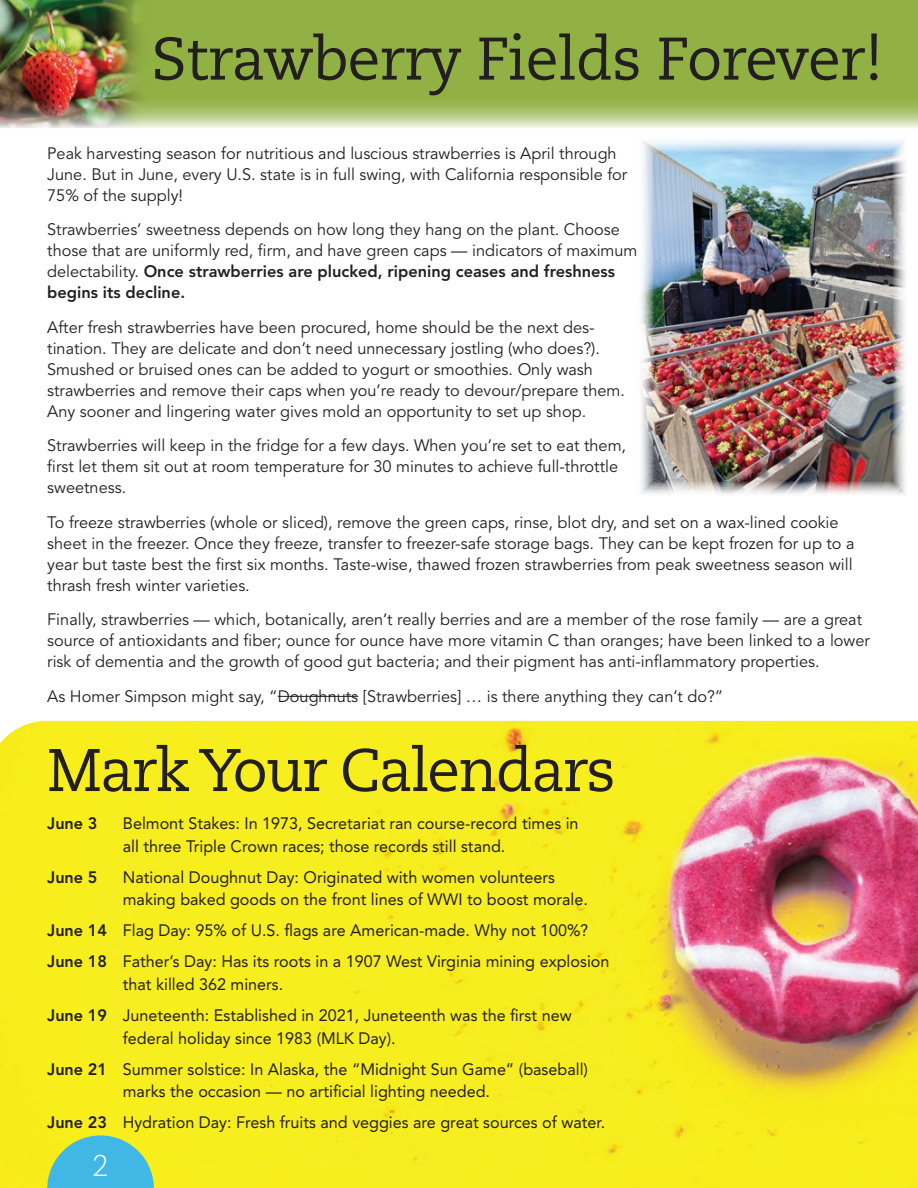
<style>
.page{position:relative;width:918px;height:1188px;background:#fff}
.page>*{position:absolute;margin:0;border:0;box-sizing:border-box;transform-origin:0 0}
.t1{font:60px "Caecilia LT Std";letter-spacing:-.01em;color:#231f20}
.t2{font:60px "Caecilia LT Std";letter-spacing:-.03em;color:#231f20}
.t3{font:300 30px "Caecilia LT Std";color:#fff}
.t4{font:16.5px/21px "Avenir LT Std";color:#231f20}
.t5{font:16.5px/31.2px "Avenir LT Std";color:#231f20}
.t6{font:800 16.5px "Avenir LT Std";color:#231f20}
.s1{font-weight:800}
</style>
<div class="page">
<img style="left:0;top:721px;width:918px;height:467px">
<div style="left:0;top:0;width:918px;height:146px;background:#91b144"></div>
<img style="left:0;top:0;width:140px;height:94px">
<svg style="left:0;top:94px;width:918px;height:52px"></svg>
<hr style="left:278px;top:696px;width:80px;height:1px;background:#231f20">
<svg style="left:47px;top:1135px;width:107px;height:53px;background:#6ac3b7"></svg>
<img style="left:638px;top:136px;width:270px;height:359px">
<h1 class="t1" style="left:151px;top:24px;width:733px">Strawberry Fields Forever!</h1>
<p class="t4" style="left:47px;top:143px;width:582px">Peak harvesting season for nutritious and luscious strawberries is April through<br>June. But in June, every U.S. state is in full swing, with California responsible for<br>75% of the supply!</p>
<p class="t4" style="left:47px;top:220px;width:592px">Strawberries’ sweetness depends on how long they hang on the plant. Choose those that are uniformly red, firm, and have green caps — indicators of maximum delectability. <span class="s1">Once strawberries are plucked, ripening ceases and freshness begins its decline.</span></p>
<p class="t4" style="left:47px;top:317px;width:579px">After fresh strawberries have been procured, home should be the next des&shy;tination. They are delicate and don’t need unnecessary jostling (who does?).<br>Smushed or bruised ones can be added to yogurt or smoothies. Only wash strawberries and remove their caps when you’re ready to devour/prepare them.<br>Any sooner and lingering water gives mold an opportunity to set up shop.</p>
<p class="t4" style="left:47px;top:436px;width:580px">Strawberries will keep in the fridge for a few days. When you’re set to eat them, first let them sit out at room temperature for 30 minutes to achieve full-throttle sweetness.</p>
<p class="t4" style="left:47px;top:512px;width:809px">To freeze strawberries (whole or sliced), remove the green caps, rinse, blot dry, and set on a wax-lined cookie sheet in the freezer. Once they freeze, transfer to freezer-safe storage bags. They can be kept frozen for up to a year but taste best the first six months. Taste-wise, thawed frozen strawberries from peak sweetness season will thrash fresh winter varieties.</p>
<p class="t4" style="left:47px;top:610px;width:824px">Finally, strawberries — which, botanically, aren’t really berries and are a member of the rose family — are a great source of antioxidants and fiber; ounce for ounce have more vitamin C than oranges; have been linked to a lower risk of dementia and the growth of good gut bacteria; and their pigment has anti-inflammatory properties.</p>
<p class="t4" style="left:47px;top:686px;width:678px">As Homer Simpson might say, “Doughnuts [Strawberries] … is there anything they can’t do?”</p>
<h1 class="t2" style="left:47px;top:735px;width:570px">Mark Your Calendars</h1>
<p class="t6" style="left:47px;top:814px;width:52px">June 3</p>
<p class="t5" style="left:123px;top:812px;width:457px;line-height:22.5px">Belmont Stakes: In 1973, Secretariat ran course-record times in all three Triple Crown races; those records still stand.</p>
<p class="t6" style="left:47px;top:867px;width:52px">June 5</p>
<p class="t5" style="left:123px;top:866px;width:467px;line-height:22.5px">National Doughnut Day: Originated with women volunteers making baked goods on the front lines of WWI to boost morale.</p>
<p class="t5" style="left:47px;top:915px;width:564px"><span class="s1">June 14</span> Flag Day: 95% of U.S. flags are American-made. Why not 100%?<br><span class="s1">June 18</span> Father’s Day: Has its roots in a 1907 West Virginia mining explosion</p>
<p class="t5" style="left:47px;top:969px;width:526px;text-indent:76px">that killed 362 miners.<br><span class="s1">June 19</span> Juneteenth: Established in 2021, Juneteenth was the first new</p>
<p class="t5" style="left:47px;top:1022px;width:542px;text-indent:76px">federal holiday since 1983 (MLK Day).<br><span class="s1">June 21</span> Summer solstice: In Alaska, the “Midnight Sun Game” (baseball)</p>
<p class="t5" style="left:47px;top:1076px;width:560px;text-indent:76px">marks the occasion — no artificial lighting needed.<br><span class="s1">June 23</span> Hydration Day: Fresh fruits and veggies are great sources of water.</p>
<h2 class="t3" style="left:92px;top:1149px;width:18px">2</h2>
</div>
